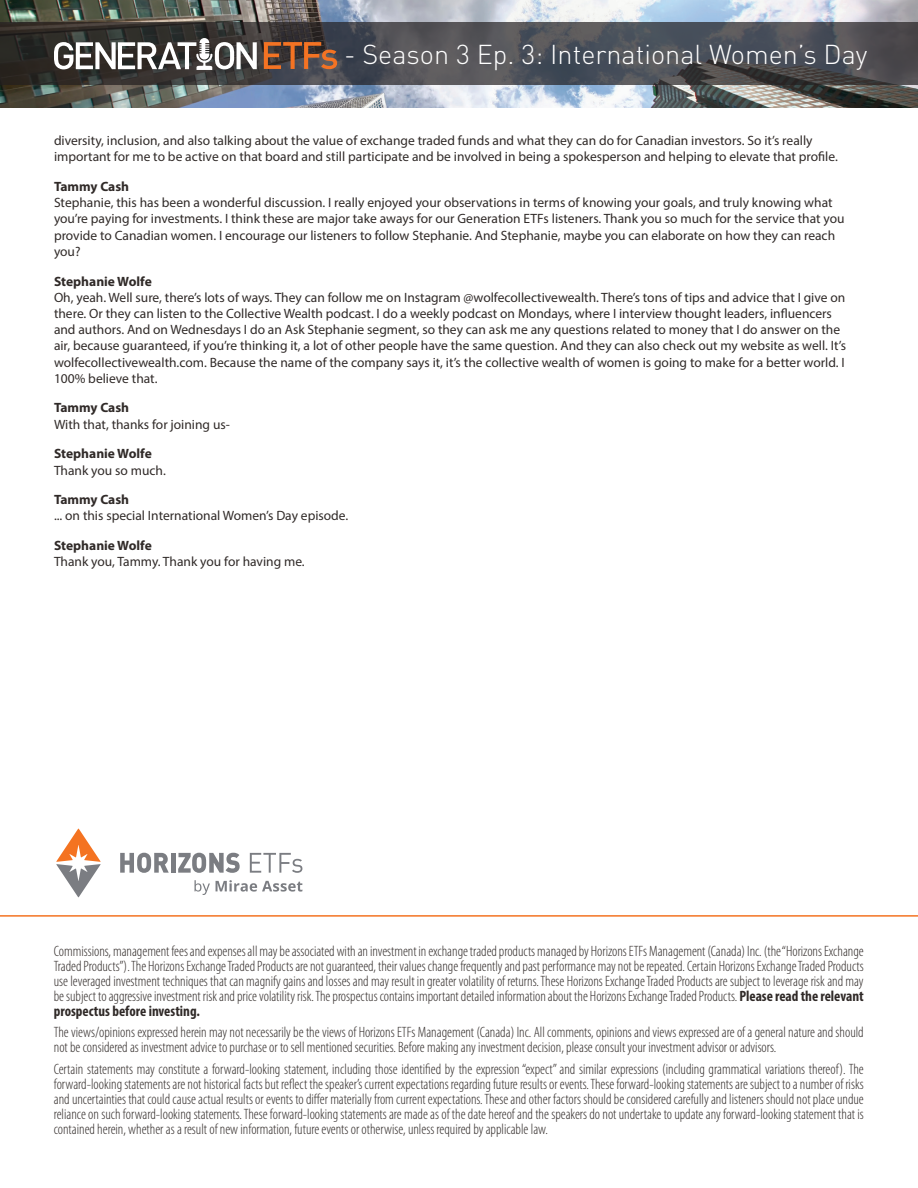
<style>
.page{position:relative;width:918px;height:1188px;background:#fff}
.page>*{position:absolute;margin:0;border:0;box-sizing:border-box;transform-origin:0 0}
.t1{font:300 27px "DIN Pro";color:#fff}
.Disclaimer{font:300 condensed 15px/15px "Myriad Pro";color:#302a28;text-align:justify}
.t2{font:13.5px/16.2px "Myriad Pro";color:#302a28}
.t3{font:700 13.5px "Myriad Pro";color:#302a28}
.s1{font-weight:700}
</style>
<div class="page">
<img style="left:0;top:0;width:918px;height:108px">
<svg style="left:0;top:23px;width:918px;height:62px;background:#47484c"></svg>
<svg style="left:264px;top:42px;width:73px;height:27px;background:#855235"></svg>
<svg style="left:54px;top:38px;width:203px;height:32px"></svg>
<hr style="left:0;top:915px;width:918px;height:2px;background:#f47321">
<svg style="left:194px;top:880px;width:16px;height:15px"></svg>
<svg style="left:216px;top:880px;width:86px;height:12px"></svg>
<svg style="left:56px;top:828px;width:45px;height:70px"></svg>
<svg style="left:120px;top:853px;width:49px;height:20px"></svg>
<div style="left:171px;top:853px;width:5px;height:20px;background:#7b7d82"></div>
<svg style="left:178px;top:853px;width:62px;height:20px"></svg>
<svg style="left:250px;top:853px;width:52px;height:20px"></svg>
<h1 class="t1" style="left:344px;top:34px;width:525px">- Season 3 Ep. 3: International Women’s Day</h1>
<p class="t2" style="left:54px;top:132px;width:785px">diversity, inclusion, and also talking about the value of exchange traded funds and what they can do for Canadian investors. So it’s really important for me to be active on that board and still participate and be involved in being a spokesperson and helping to elevate that profile.</p>
<p class="t3" style="left:54px;top:178px;width:77px">Tammy Cash</p>
<p class="t2" style="left:54px;top:194px;width:792px">Stephanie, this has been a wonderful discussion. I really enjoyed your observations in terms of knowing your goals, and truly knowing what you’re paying for investments. I think these are major take aways for our Generation ETFs listeners. Thank you so much for the service that you provide to Canadian women. I encourage our listeners to follow Stephanie. And Stephanie, maybe you can elaborate on how they can reach you?</p>
<p class="t3" style="left:54px;top:272px;width:99px">Stephanie Wolfe</p>
<p class="t2" style="left:54px;top:289px;width:794px">Oh, yeah. Well sure, there’s lots of ways. They can follow me on Instagram @wolfecollectivewealth. There’s tons of tips and advice that I give on there. Or they can listen to the Collective Wealth podcast. I do a weekly podcast on Mondays, where I interview thought leaders, influencers and authors. And on Wednesdays I do an Ask Stephanie segment, so they can ask me any questions related to money that I do answer on the air, because guaranteed, if you’re thinking it, a lot of other people have the same question. And they can also check out my website as well. It’s wolfecollectivewealth.com. Because the name of the company says it, it’s the collective wealth of women is going to make for a better world. I 100% believe that.</p>
<p class="t3" style="left:54px;top:399px;width:77px">Tammy Cash</p>
<p class="t2" style="left:54px;top:416px;width:177px">With that, thanks for joining us-</p>
<p class="t3" style="left:54px;top:445px;width:99px">Stephanie Wolfe</p>
<p class="t2" style="left:54px;top:462px;width:113px">Thank you so much.</p>
<p class="t3" style="left:54px;top:491px;width:77px">Tammy Cash</p>
<p class="t2" style="left:54px;top:508px;width:296px">... on this special International Women’s Day episode.</p>
<p class="t3" style="left:54px;top:537px;width:99px">Stephanie Wolfe</p>
<p class="t2" style="left:54px;top:553px;width:252px">Thank you, Tammy. Thank you for having me.</p>
<p class="Disclaimer" style="left:54px;top:943px;width:812px">Commissions, management fees and expenses all may be associated with an investment in exchange traded products managed by Horizons ETFs Management (Canada) Inc. (the “Horizons Exchange Traded Products”). The Horizons Exchange Traded Products are not guaranteed, their values change frequently and past performance may not be repeated. Certain Horizons Exchange Traded Products use leveraged investment techniques that can magnify gains and losses and may result in greater volatility of returns. These Horizons Exchange Traded Products are subject to leverage risk and may be subject to aggressive investment risk and price volatility risk. The prospectus contains important detailed information about the Horizons Exchange Traded Products. <span class="s1">Please read the relevant prospectus before investing.</span></p>
<p class="Disclaimer" style="left:54px;top:1025px;width:811px">The views/opinions expressed herein may not necessarily be the views of Horizons ETFs Management (Canada) Inc. All comments, opinions and views expressed are of a general nature and should not be considered as investment advice to purchase or to sell mentioned securities. Before making any investment decision, please consult your investment advisor or advisors.</p>
<p class="Disclaimer" style="left:54px;top:1061px;width:812px">Certain statements may constitute a forward-looking statement, including those identified by the expression “expect” and similar expressions (including grammatical variations thereof). The forward-looking statements are not historical facts but reflect the speaker’s current expectations regarding future results or events. These forward-looking statements are subject to a number of risks and uncertainties that could cause actual results or events to differ materially from current expectations. These and other factors should be considered carefully and listeners should not place undue reliance on such forward-looking statements. These forward-looking statements are made as of the date hereof and the speakers do not undertake to update any forward-looking statement that is contained herein, whether as a result of new information, future events or otherwise, unless required by applicable law.</p>
</div>
